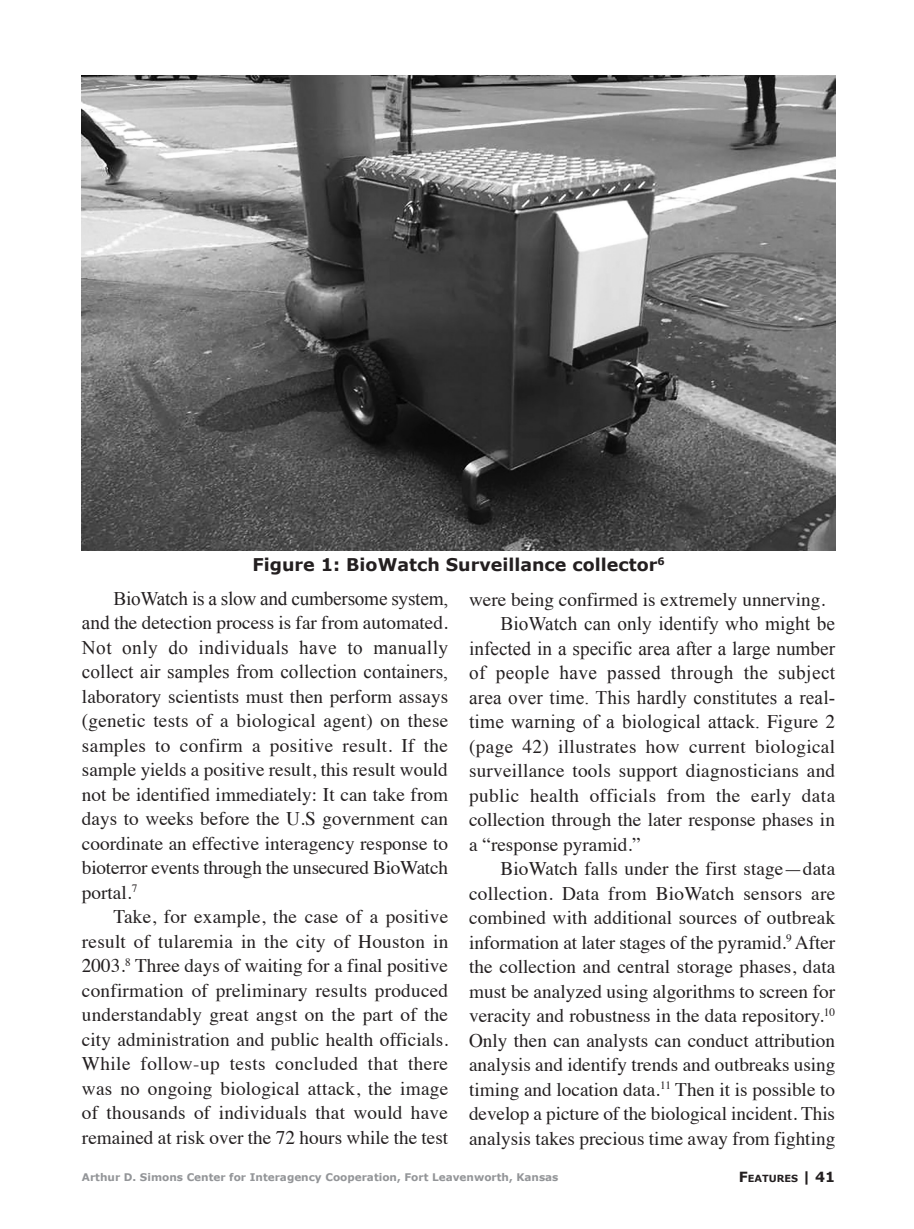
<style>
.page{position:relative;width:914px;height:1229px;background:#fff}
.page>*{position:absolute;margin:0;border:0;box-sizing:border-box;transform-origin:0 0}
.t1{font:19.25px/24.5px "Times";color:#231f20;text-align:justify}
.Figure_title{font:700 17.5px "Verdana";color:#231f20}
.t2{font:700 10.5px "Verdana";color:#939598}
.t3{font:700 9.8px "Verdana";color:#231f20}
.s1{font-family:"Times New Roman"}
.s2{font-size:14px}
</style>
<div class="page">
<img style="left:82px;top:76px;width:753px;height:475px">
<p class="Figure_title" style="left:252px;top:553px;width:414px">Figure 1: BioWatch Surveillance collector<sup>6</sup></p>
<p class="t1" style="left:82px;top:584px;width:368px;text-indent:32px"><span class="s1">BioWatch is a slow and cumbersome system, and t</span>he detection process is far from automated.<br><span class="s1">Not only do individuals have to manually collect air samples from collection containers, </span>laboratory scientists must then perform assays (genetic tests of a biological agent) on these samples to confirm a positive result. If the sample yields a positive result, this result would not be identified immediately: It can take from days to weeks before the U.S government can coordinate an effective interagency response to bioterror events through the unsecured BioWatch portal.<sup>7</sup></p>
<p class="t1" style="left:82px;top:902px;width:368px;text-indent:32px">Take, for example, the case of a positive result of tularemia in the city of Houston in 2003.<sup>8</sup> Three days of waiting for a final positive confirmation of preliminary results produced understandably great angst on the part of the city administration and public health officials.<br>While follow-up tests concluded that there was no ongoing biological attack, the image of thousands of individuals that would have remained at risk over the 72 hours while the test</p>
<p class="t1" style="left:469px;top:585px;width:358px">were being confirmed is extremely unnerving.</p>
<p class="t1" style="left:469px;top:610px;width:368px;text-indent:32px"><span class="s1">BioWatch can only identify who might be infected in a specific area after a large number of people have passed through the subject area over time. This hardly constitutes a real&shy;time warning of a biological attack.</span> Figure 2 (page 42) illustrates how current biological surveillance tools support diagnosticians and public health officials from the early data collection through the later response phases in a “response pyramid.”</p>
<p class="t1" style="left:469px;top:855px;width:368px;text-indent:32px">BioWatch falls under the first stage—data collection. Data from BioWatch sensors are combined with additional sources of outbreak information at later stages of the pyramid.<sup>9</sup> After the collection and central storage phases, data must be analyzed using algorithms to screen for veracity and robustness in the data repository.<sup>10<br></sup>Only then can analysts can conduct attribution analysis and identify trends and outbreaks using timing and location data.<sup>11</sup> Then it is possible to develop a picture of the biological incident. This analysis takes precious time away from fighting</p>
<p class="t2" style="left:82px;top:1170px;width:478px">Arthur D. Simons Center for Interagency Cooperation, Fort Leavenworth, Kansas</p>
<p class="t3" style="left:738px;top:1171px;width:98px"><span class="s2">F</span>EATURES <span class="s2">|</span> <span class="s2">41</span></p>
</div>
